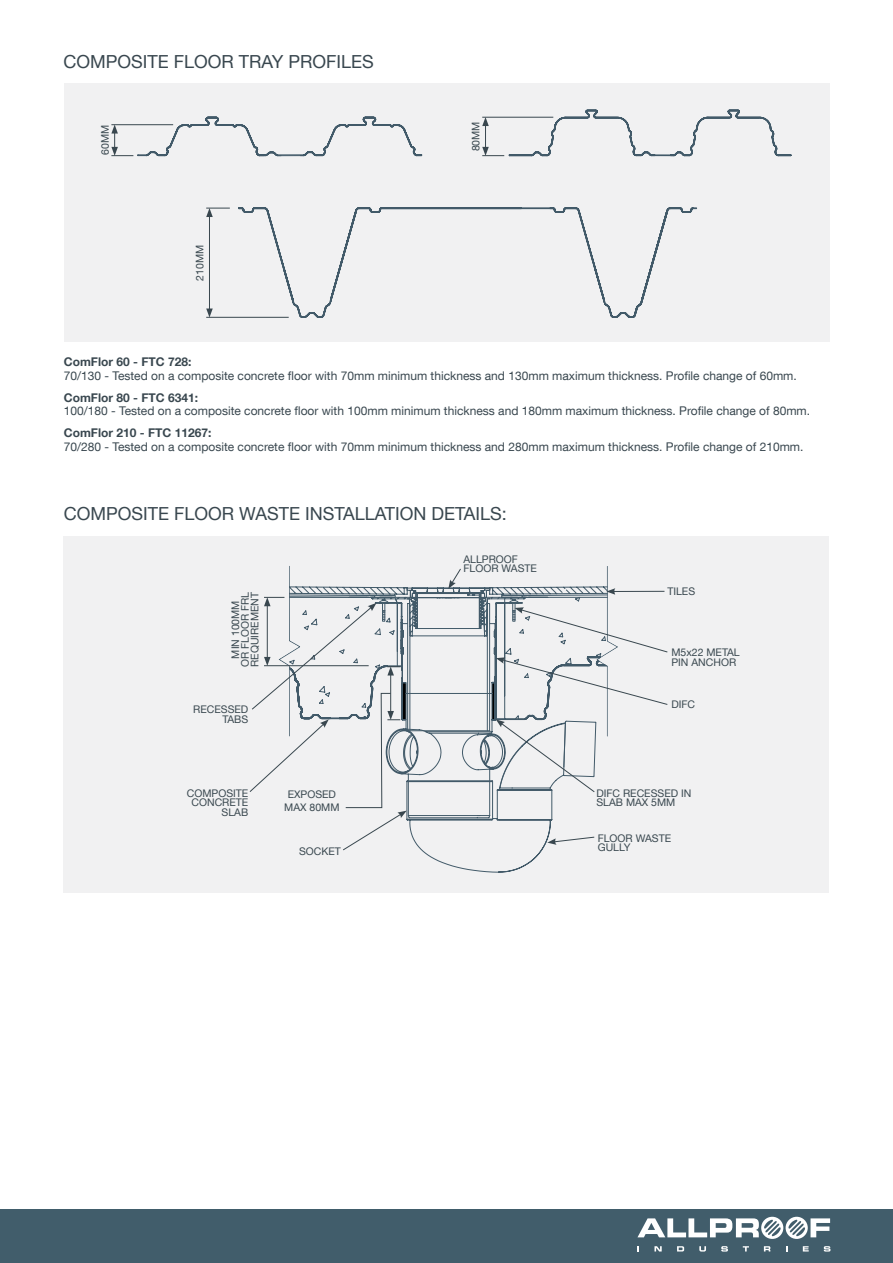
<style>
.page{position:relative;width:893px;height:1263px;background:#fff}
.page>*{position:absolute;margin:0;border:0;box-sizing:border-box;transform-origin:0 0}
.t1{font:18px "Helvetica Neue LT Com";color:#39474f}
.t2{font:12px "Helvetica Neue LT Com";color:#39474f}
.t3{font:700 12px "Helvetica Neue LT Com";color:#39474f}
.t4{font:10.5px/9.6px "Helvetica Neue LT Com";color:#39474f}
</style>
<div class="page">
<div style="left:64px;top:83px;width:765px;height:259px;background:#f1f1f2"></div>
<hr style="left:209px;top:215px;width:1px;height:96px;background:#39474f">
<svg style="left:206px;top:308px;width:7px;height:9px"></svg>
<svg style="left:206px;top:208px;width:24px;height:9px"></svg>
<hr style="left:206px;top:317px;width:83px;height:1px;background:#39474f">
<svg style="left:111px;top:117px;width:311px;height:39px"></svg>
<svg style="left:482px;top:110px;width:309px;height:46px"></svg>
<svg style="left:238px;top:207px;width:459px;height:111px"></svg>
<div style="left:64px;top:536px;width:765px;height:356px;background:#f1f1f2"></div>
<svg style="left:249px;top:566px;width:419px;height:306px"></svg>
<div style="left:0;top:1209px;width:893px;height:54px;background:#415d6b"></div>
<svg style="left:654px;top:1246px;width:8px;height:5px"></svg>
<svg style="left:677px;top:1246px;width:7px;height:5px"></svg>
<svg style="left:699px;top:1246px;width:7px;height:5px"></svg>
<svg style="left:721px;top:1246px;width:7px;height:5px"></svg>
<svg style="left:743px;top:1246px;width:6px;height:5px"></svg>
<svg style="left:764px;top:1246px;width:6px;height:5px"></svg>
<svg style="left:803px;top:1246px;width:6px;height:5px"></svg>
<svg style="left:824px;top:1246px;width:6px;height:5px"></svg>
<svg style="left:637px;top:1217px;width:193px;height:22px"></svg>
<h1 class="t1" style="left:64px;top:51px;width:312px">COMPOSITE FLOOR TRAY PROFILES</h1>
<p class="t4" style="left:100px;top:155px;width:31px;rotate:-90deg">60MM</p>
<p class="t4" style="left:471px;top:151px;width:31px;rotate:-90deg">80MM</p>
<p class="t4" style="left:195px;top:281px;width:37px;rotate:-90deg">210MM</p>
<p class="t3" style="left:64px;top:354px;width:129px">ComFlor 60 - FTC 728:</p>
<p class="t2" style="left:64px;top:368px;width:734px">70/130 - Tested on a composite concrete floor with 70mm minimum thickness and 130mm maximum thickness. Profile change of 60mm.</p>
<p class="t3" style="left:64px;top:390px;width:136px">ComFlor 80 - FTC 6341:</p>
<p class="t2" style="left:64px;top:403px;width:748px">100/180 - Tested on a composite concrete floor with 100mm minimum thickness and 180mm maximum thickness. Profile change of 80mm.</p>
<p class="t3" style="left:64px;top:425px;width:149px">ComFlor 210 - FTC 11267:</p>
<p class="t2" style="left:64px;top:439px;width:741px">70/280 - Tested on a composite concrete floor with 70mm minimum thickness and 280mm maximum thickness. Profile change of 210mm.</p>
<h1 class="t1" style="left:64px;top:502px;width:444px">COMPOSITE FLOOR WASTE INSTALLATION DETAILS:</h1>
<p class="t4" style="left:230px;top:667px;width:77px;text-align:center;rotate:-90deg">MIN 100MM<br>OR FLOOR FRL<br>REQUIREMENT</p>
<p class="t4" style="left:193px;top:704px;width:57px;text-align:right">RECESSED<br>TABS</p>
<p class="t4" style="left:463px;top:554px;width:75px">ALLPROOF<br>FLOOR WASTE</p>
<p class="t4" style="left:667px;top:586px;width:29px">TILES</p>
<p class="t4" style="left:671px;top:647px;width:70px">M5x22 METAL<br>PIN ANCHOR</p>
<p class="t4" style="left:671px;top:699px;width:25px">DIFC</p>
<p class="t4" style="left:187px;top:788px;width:63px;text-align:right">COMPOSITE<br>CONCRETE<br>SLAB</p>
<p class="t4" style="left:284px;top:788px;width:57px;line-height:12.6px;text-align:center">EXPOSED<br>MAX 80MM</p>
<p class="t4" style="left:596px;top:788px;width:96px">DIFC RECESSED IN<br>SLAB MAX 5MM</p>
<p class="t4" style="left:598px;top:833px;width:75px">FLOOR WASTE</p>
<p class="t4" style="left:299px;top:846px;width:43px">SOCKET</p>
<p class="t4" style="left:598px;top:842px;width:34px">GULLY</p>
</div>
